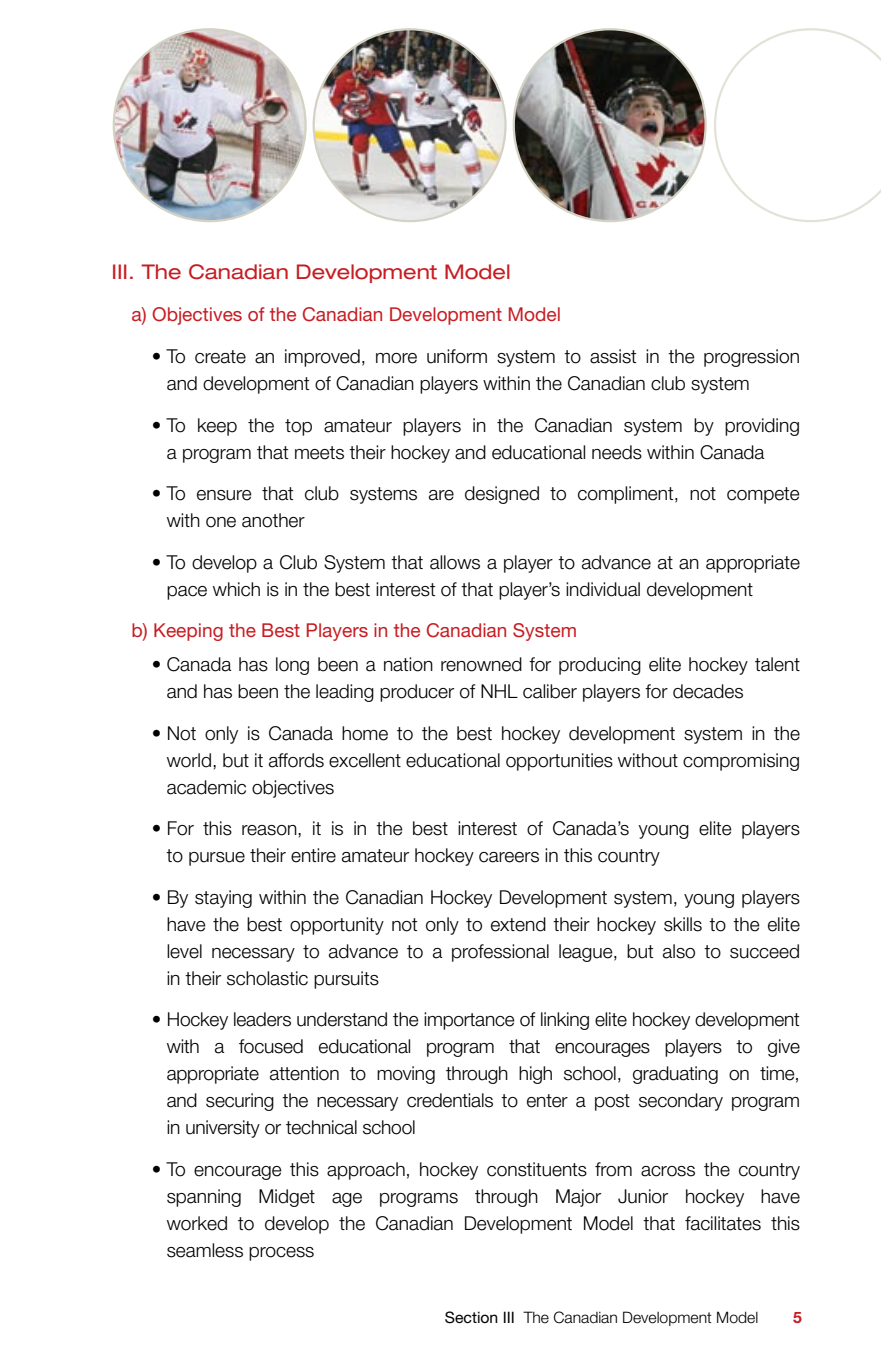
<style>
.page{position:relative;width:881px;height:1357px;background:#fff}
.page>*{position:absolute;margin:0;border:0;box-sizing:border-box;transform-origin:0 0}
.t1{font:expanded 20.25px "Helvetica Neue";color:#c61d23}
.t2{font:300 19.12px/27px "Helvetica Neue";color:#000}
.t3{font:19.12px "Helvetica Neue";color:#c61d23}
.t4{font:300 15.75px "Helvetica Neue";color:#000}
.t5{font:700 15.75px "Helvetica Neue";color:#c61d23}
.s1{font-weight:400}
</style>
<div class="page">
<svg style="left:714px;top:28px;width:167px;height:194px"></svg>
<img style="left:314px;top:29px;width:191px;height:192px;border-radius:96px">
<img style="left:114px;top:29px;width:192px;height:192px;border-radius:96px">
<img style="left:514px;top:29px;width:192px;height:192px;border-radius:96px">
<p class="t1" style="left:111px;top:260px;width:401px">III. The Canadian Development Model</p>
<p class="t3" style="left:132px;top:303px;width:431px">a) Objectives of the Canadian Development Model</p>
<p class="t2" style="left:167px;top:342px;width:635px;text-indent:-15px">• To create an improved, more uniform system to assist in the progression and development of Canadian players within the Canadian club system</p>
<p class="t2" style="left:167px;top:411px;width:635px;text-indent:-15px">• To keep the top amateur players in the Canadian system by providing a program that meets their hockey and educational needs within Canada</p>
<p class="t2" style="left:167px;top:479px;width:635px;text-indent:-15px">• To ensure that club systems are designed to compliment, not compete with one another</p>
<p class="t2" style="left:167px;top:548px;width:635px;text-indent:-15px">• To develop a Club System that allows a player to advance at an appropriate pace which is in the best interest of that player’s individual development</p>
<p class="t3" style="left:132px;top:619px;width:447px">b) Keeping the Best Players in the Canadian System</p>
<p class="t2" style="left:167px;top:650px;width:635px;text-indent:-15px">• Canada has long been a nation renowned for producing elite hockey talent and has been the leading producer of NHL caliber players for decades</p>
<p class="t2" style="left:167px;top:719px;width:635px;text-align:justify;text-indent:-15px">• Not only is Canada home to the best hockey development system in the world, but it affords excellent educational opportunities without compromising academic objectives</p>
<p class="t2" style="left:167px;top:814px;width:634px;text-indent:-15px">• For this reason, it is in the best interest of Canada’s young elite players to pursue their entire amateur hockey careers in this country</p>
<p class="t2" style="left:167px;top:883px;width:635px;text-align:justify;text-indent:-15px">• By staying within the Canadian Hockey Development system, young players have the best opportunity not only to extend their hockey skills to the elite level necessary to advance to a professional league, but also to succeed in their scholastic pursuits</p>
<p class="t2" style="left:167px;top:1005px;width:635px;text-align:justify;text-indent:-15px">• Hockey leaders understand the importance of linking elite hockey development with a focused educational program that encourages players to give appropriate attention to moving through high school, graduating on time, and securing the necessary credentials to enter a post secondary program in university or technical school</p>
<p class="t2" style="left:167px;top:1155px;width:635px;text-align:justify;text-indent:-15px">• To encourage this approach, hockey constituents from across the country spanning Midget age programs through Major Junior hockey have worked to develop the Canadian Development Model that facilitates this seamless process</p>
<p class="t4" style="left:445px;top:1307px;width:315px"><span class="s1">Section III</span> The Canadian Development Model</p>
<p class="t5" style="left:793px;top:1307px;width:10px">5</p>
</div>
